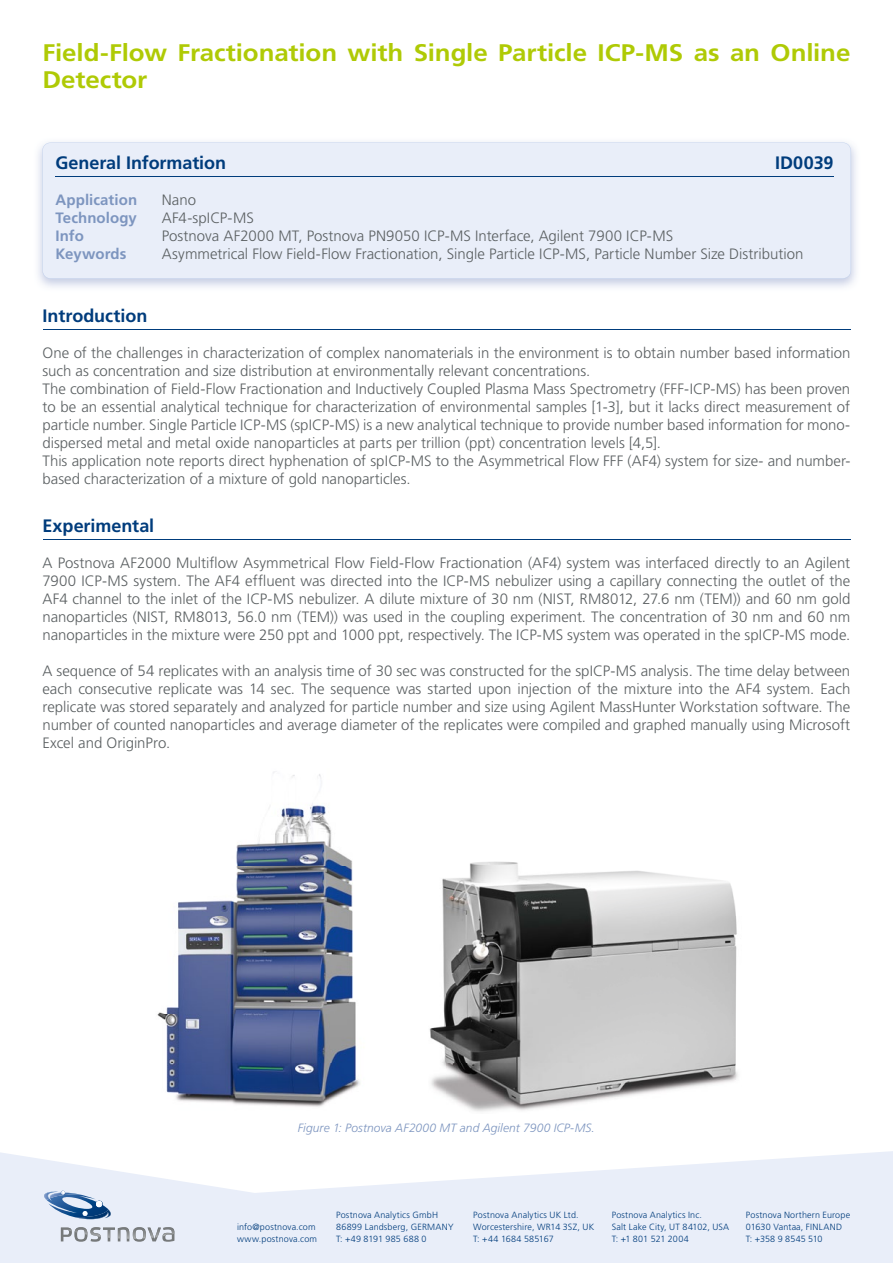
<style>
.page{position:relative;width:893px;height:1263px;background:#fff}
.page>*{position:absolute;margin:0;border:0;box-sizing:border-box;transform-origin:0 0}
.t1{font:700 24px/27px "Frutiger LT Std";letter-spacing:-.005em;color:#afca05;scale:1.08 1}
.t2{font:700 18px "Frutiger LT Std";color:#003c7c}
.t3{font:300 15px/18px "Frutiger LT Std";color:#5b6062;text-align:justify}
.t4{font:700 15px "Frutiger LT Std";letter-spacing:.005em;color:#7d95bf}
.t5{font:italic 300 12px "Frutiger LT Std";letter-spacing:.01em;color:#7d95bf}
.t6{font:300 9px/12px "Frutiger LT Std";letter-spacing:.02em;color:#003c7c}
</style>
<div class="page">
<svg style="left:0;top:1151px;width:893px;height:112px;fill:#e9eef9"></svg>
<svg style="left:61px;top:1227px;width:113px;height:15px;background:#bcc1c7"></svg>
<svg style="left:44px;top:1191px;width:67px;height:28px;background:#8ca8c9"></svg>
<div style="left:42px;top:142px;width:809px;height:137px;background:#e9eef9"></div>
<hr style="left:43px;top:329px;width:807px;height:1px;background:#003c7c">
<hr style="left:43px;top:539px;width:807px;height:1px;background:#003c7c">
<img style="left:157px;top:771px;width:581px;height:341px">
<h1 class="t1" style="left:43px;top:39px;width:749px">Field-Flow Fractionation with Single Particle ICP-MS as an Online<br>Detector</h1>
<p class="t2" style="left:55px;top:152px;width:172px">General Information</p>
<p class="t2" style="left:775px;top:152px;width:60px">ID0039</p>
<p class="t4" style="left:55px;top:191px;width:83px">Application</p>
<p class="t3" style="left:162px;top:191px;width:36px">Nano</p>
<p class="t4" style="left:55px;top:209px;width:83px">Technology</p>
<p class="t3" style="left:162px;top:209px;width:94px">AF4-spICP-MS</p>
<p class="t4" style="left:55px;top:227px;width:30px">Info</p>
<p class="t3" style="left:162px;top:227px;width:513px">Postnova AF2000 MT, Postnova PN9050 ICP-MS Interface, Agilent 7900 ICP-MS</p>
<p class="t4" style="left:55px;top:245px;width:73px">Keywords</p>
<p class="t3" style="left:162px;top:245px;width:643px">Asymmetrical Flow Field-Flow Fractionation, Single Particle ICP-MS, Particle Number Size Distribution</p>
<p class="t2" style="left:43px;top:305px;width:106px">Introduction</p>
<p class="t3" style="left:43px;top:344px;width:809px;text-align:left">One of the challenges in characterization of complex nanomaterials in the environment is to obtain number based information such as concentration and size distribution at environmentally relevant concentrations.<br>The combination of Field-Flow Fractionation and Inductively Coupled Plasma Mass Spectrometry (FFF-ICP-MS) has been proven to be an essential analytical technique for characterization of environmental samples [1-3], but it lacks direct measurement of particle number. Single Particle ICP-MS (spICP-MS) is a new analytical technique to provide number based information for mono&shy;dispersed metal and metal oxide nanoparticles at parts per trillion (ppt) concentration levels [4,5].<br>This application note reports direct hyphenation of spICP-MS to the Asymmetrical Flow FFF (AF4) system for size- and number&shy;based characterization of a mixture of gold nanoparticles.</p>
<p class="t2" style="left:43px;top:515px;width:113px">Experimental</p>
<p class="t3" style="left:43px;top:554px;width:809px">A Postnova AF2000 Multiflow Asymmetrical Flow Field-Flow Fractionation (AF4) system was interfaced directly to an Agilent 7900 ICP-MS system. The AF4 effluent was directed into the ICP-MS nebulizer using a capillary connecting the outlet of the AF4 channel to the inlet of the ICP-MS nebulizer. A dilute mixture of 30 nm (NIST, RM8012, 27.6 nm (TEM)) and 60 nm gold nanoparticles (NIST, RM8013, 56.0 nm (TEM)) was used in the coupling experiment. The concentration of 30 nm and 60 nm nanoparticles in the mixture were 250 ppt and 1000 ppt, respectively. The ICP-MS system was operated in the spICP-MS mode.</p>
<p class="t3" style="left:43px;top:662px;width:809px">A sequence of 54 replicates with an analysis time of 30 sec was constructed for the spICP-MS analysis. The time delay between each consecutive replicate was 14 sec. The sequence was started upon injection of the mixture into the AF4 system. Each replicate was stored separately and analyzed for particle number and size using Agilent MassHunter Workstation software. The number of counted nanoparticles and average diameter of the replicates were compiled and graphed manually using Microsoft Excel and OriginPro.</p>
<p class="t5" style="left:298px;top:1121px;width:299px">Figure 1: Postnova AF2000 MT and Agilent 7900 ICP-MS.</p>
<p class="t6" style="left:336px;top:1209px;width:119px">Postnova Analytics GmbH<br>86899 Landsberg, GERMANY<br>T: +49 8191 985 688 0</p>
<p class="t6" style="left:237px;top:1221px;width:81px">info@postnova.com www.postnova.com</p>
<p class="t6" style="left:473px;top:1209px;width:122px">Postnova Analytics UK Ltd.<br>Worcestershire, WR14 3SZ, UK<br>T: +44 1684 585167</p>
<p class="t6" style="left:612px;top:1209px;width:119px">Postnova Analytics Inc.<br>Salt Lake City, UT 84102, USA<br>T: +1 801 521 2004</p>
<p class="t6" style="left:746px;top:1209px;width:106px">Postnova Northern Europe<br>01630 Vantaa, FINLAND<br>T: +358 9 8545 510</p>
</div>
